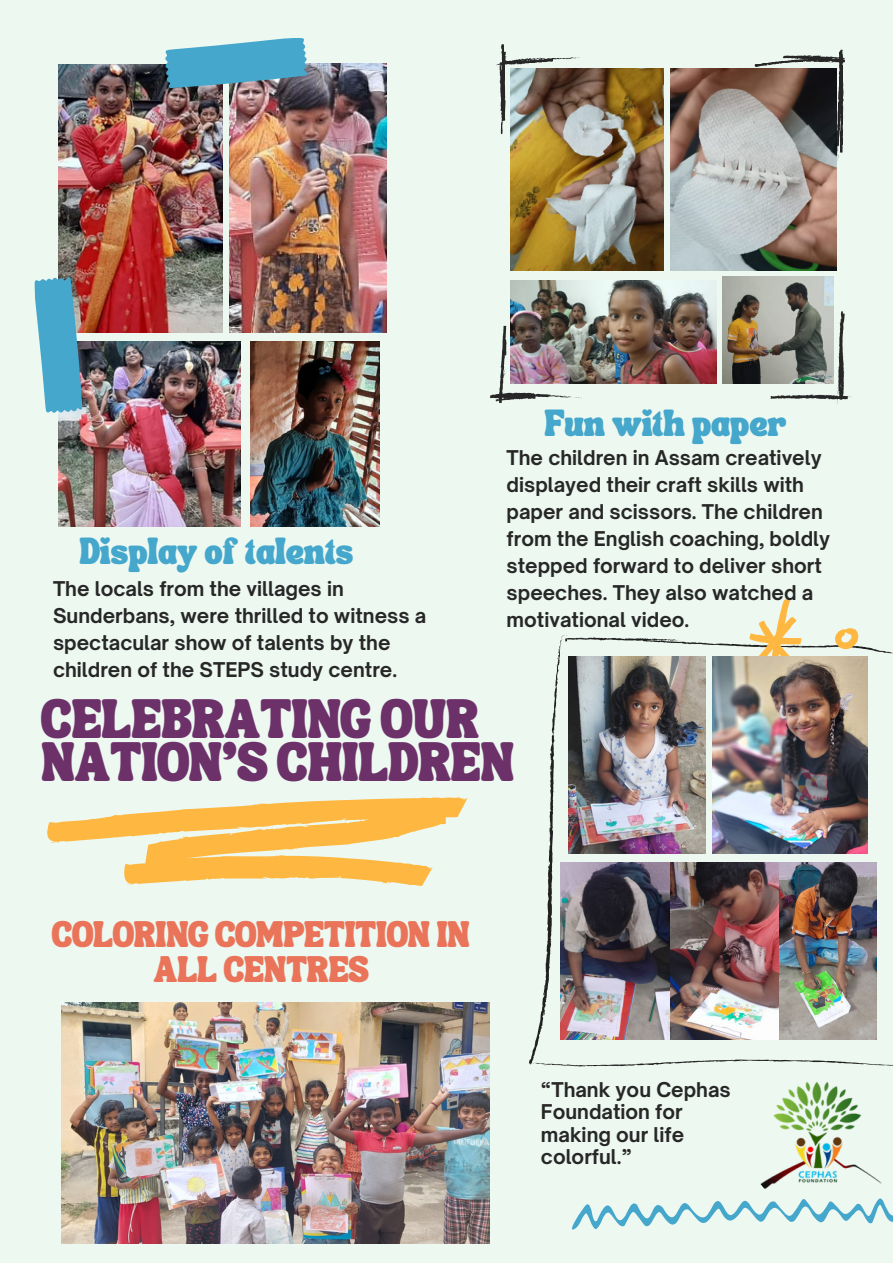
<style>
.page{position:relative;width:893px;height:1264px;background:#fff}
.page>*{position:absolute;margin:0;border:0;box-sizing:border-box;transform-origin:0 0}
.t1{font:27px/42.8px "TANSONGBIRD";color:#6d3169}
.t2{font:700 19.5px/27px "Open Sauce One";color:#272727}
.t3{font:18.3px "TANSONGBIRD";color:#45a7cb}
.t4{font:18px/36px "TANSONGBIRD";color:#ea745a;text-align:center}
</style>
<div class="page">
<div style="left:0;top:0;width:892px;height:1262px;background:#edf8f1"></div>
<svg style="left:490px;top:44px;width:361px;height:360px"></svg>
<svg style="left:47px;top:797px;width:421px;height:89px;fill:#feb841"></svg>
<svg style="left:529px;top:635px;width:363px;height:432px"></svg>
<svg style="left:572px;top:1201px;width:320px;height:29px"></svg>
<svg style="left:749px;top:599px;width:109px;height:57px"></svg>
<img style="left:58px;top:64px;width:164px;height:268px">
<img style="left:229px;top:64px;width:157px;height:268px">
<svg style="left:164px;top:38px;width:144px;height:50px;background:#60a9c4"></svg>
<img style="left:58px;top:341px;width:182px;height:185px">
<svg style="left:34px;top:277px;width:48px;height:136px;background:#65acc6"></svg>
<img style="left:250px;top:341px;width:130px;height:185px">
<img style="left:510px;top:68px;width:153px;height:203px">
<img style="left:670px;top:68px;width:166px;height:203px">
<img style="left:510px;top:280px;width:206px;height:103px">
<img style="left:722px;top:277px;width:111px;height:106px">
<img style="left:61px;top:1002px;width:428px;height:241px">
<img style="left:568px;top:656px;width:137px;height:197px">
<img style="left:712px;top:656px;width:155px;height:197px">
<img style="left:560px;top:862px;width:219px;height:177px">
<img style="left:779px;top:862px;width:97px;height:177px">
<img style="left:743px;top:1057px;width:149px;height:156px">
<p class="t3" style="left:80px;top:547px;width:275px">Display of talents</p>
<p class="t2" style="left:53px;top:575px;width:375px">The locals from the villages in Sunderbans, were thrilled to witness a spectacular show of talents by the children of the STEPS study centre.</p>
<p class="t3" style="left:544px;top:418px;width:243px">Fun with paper</p>
<p class="t2" style="left:506px;top:444px;width:325px">The children in Assam creatively displayed their craft skills with paper and scissors. The children from the English coaching, boldly stepped forward to deliver short speeches. They also watched a motivational video.</p>
<p class="t1" style="left:41px;top:707px;width:474px">CELEBRATING OUR<br>NATION’S CHILDREN</p>
<p class="t4" style="left:52px;top:922px;width:419px">COLORING COMPETITION IN<br>ALL CENTRES</p>
<p class="t2" style="left:541px;top:1077px;width:191px;line-height:22.5px">“Thank you Cephas<br>Foundation for making our life colorful.”</p>
</div>
